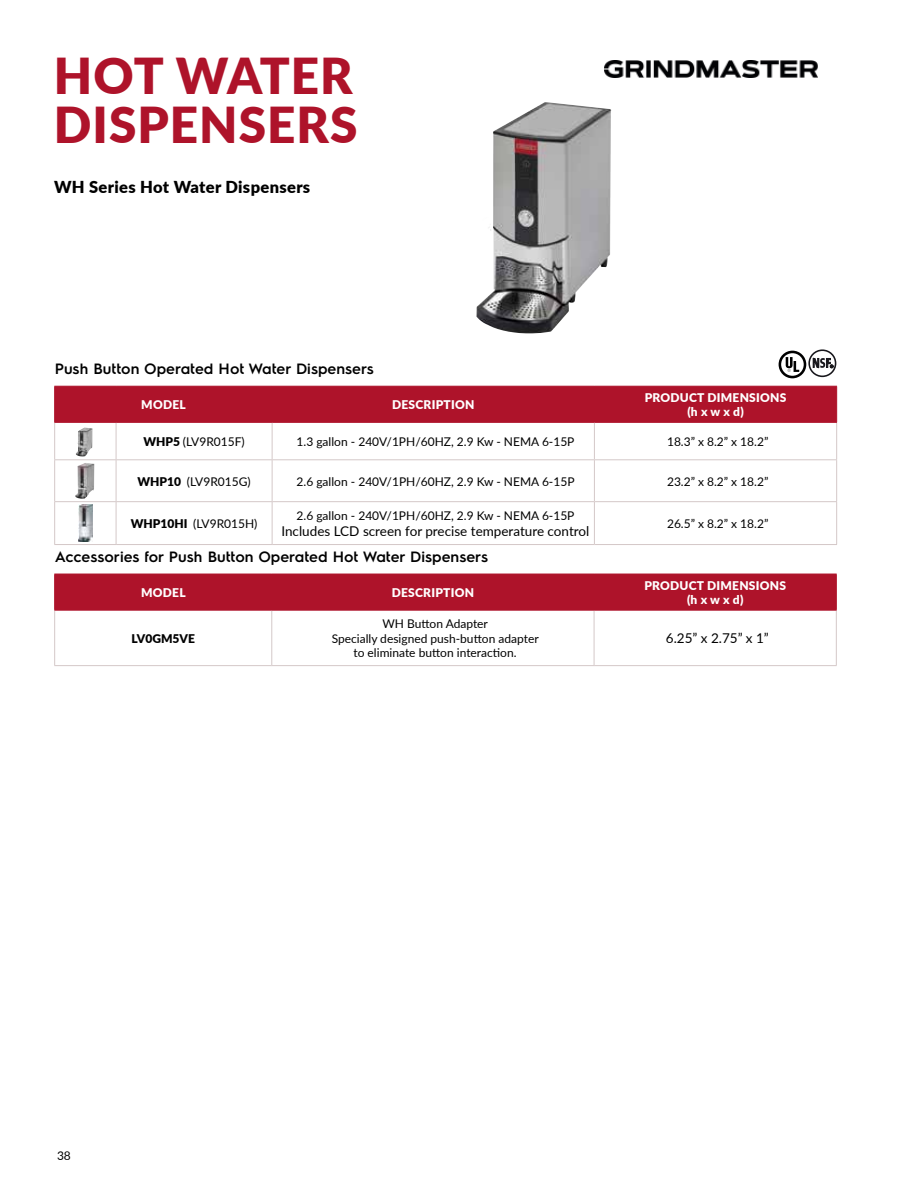
<style>
.page{position:relative;width:918px;height:1188px;background:#fff}
.page>*{position:absolute;margin:0;border:0;box-sizing:border-box;transform-origin:0 0}
.t1{font:900 49.5px/49.5px "Lato";letter-spacing:.02em;color:#ae132a}
.t2{font:900 16.5px "Lato";letter-spacing:.02em;color:#000}
.t3{font:600 15px "Electrolux Sans";color:#000}
.t4{font:13.5px "Lato";color:#000}
.t5{font:12px/14.4px "Lato";color:#000;text-align:center}
.t6{font:900 12px/14.4px "Lato";letter-spacing:.02em;color:#fff;text-align:center}
.t7{font:900 12px "Lato";color:#000}
.s1{font-weight:900}
</style>
<div class="page">
<img style="left:476px;top:102px;width:135px;height:231px">
<svg style="left:779px;top:351px;width:27px;height:27px"></svg>
<div style="left:808px;top:349px;width:28px;height:28px;border:2px solid #18171c;border-radius:50%"></div>
<svg style="left:813px;top:357px;width:20px;height:12px"></svg>
<div style="left:55px;top:387px;width:781px;height:35px;background:#ae132a"></div>
<hr style="left:54px;top:423px;width:1px;height:36px;background:#d4c8c8">
<hr style="left:116px;top:423px;width:1px;height:36px;background:#d4c8c8">
<hr style="left:272px;top:423px;width:1px;height:36px;background:#d4c8c8">
<hr style="left:594px;top:423px;width:1px;height:36px;background:#d4c8c8">
<hr style="left:54px;top:460px;width:1px;height:41px;background:#d4c8c8">
<hr style="left:116px;top:460px;width:1px;height:41px;background:#d4c8c8">
<hr style="left:272px;top:460px;width:1px;height:41px;background:#d4c8c8">
<hr style="left:594px;top:460px;width:1px;height:41px;background:#d4c8c8">
<hr style="left:54px;top:502px;width:1px;height:42px;background:#d4c8c8">
<hr style="left:116px;top:502px;width:1px;height:42px;background:#d4c8c8">
<hr style="left:272px;top:502px;width:1px;height:42px;background:#d4c8c8">
<hr style="left:594px;top:502px;width:1px;height:42px;background:#d4c8c8">
<hr style="left:54px;top:459px;width:62px;height:1px;background:#d4c8c8">
<hr style="left:116px;top:459px;width:156px;height:1px;background:#d4c8c8">
<hr style="left:272px;top:459px;width:322px;height:1px;background:#d4c8c8">
<hr style="left:594px;top:459px;width:243px;height:1px;background:#d4c8c8">
<hr style="left:54px;top:501px;width:62px;height:1px;background:#d4c8c8">
<hr style="left:116px;top:501px;width:156px;height:1px;background:#d4c8c8">
<hr style="left:272px;top:501px;width:322px;height:1px;background:#d4c8c8">
<hr style="left:594px;top:501px;width:243px;height:1px;background:#d4c8c8">
<hr style="left:54px;top:544px;width:62px;height:1px;background:#d4c8c8">
<hr style="left:116px;top:544px;width:156px;height:1px;background:#d4c8c8">
<hr style="left:272px;top:544px;width:322px;height:1px;background:#d4c8c8">
<hr style="left:594px;top:544px;width:243px;height:1px;background:#d4c8c8">
<hr style="left:836px;top:423px;width:1px;height:36px;background:#d4c8c8">
<hr style="left:836px;top:460px;width:1px;height:41px;background:#d4c8c8">
<hr style="left:836px;top:502px;width:1px;height:42px;background:#d4c8c8">
<hr style="left:54px;top:386px;width:62px;height:1px;background:#ae132a">
<hr style="left:54px;top:387px;width:1px;height:35px;background:#ae132a">
<hr style="left:116px;top:386px;width:156px;height:1px;background:#ae132a">
<hr style="left:594px;top:387px;width:1px;height:35px;background:#ae132a">
<hr style="left:836px;top:387px;width:1px;height:35px;background:#ae132a">
<hr style="left:54px;top:422px;width:62px;height:1px;background:#ae132a">
<hr style="left:272px;top:422px;width:322px;height:1px;background:#ae132a">
<hr style="left:594px;top:422px;width:243px;height:1px;background:#ae132a">
<hr style="left:272px;top:386px;width:322px;height:1px;background:#ae132a">
<hr style="left:594px;top:386px;width:243px;height:1px;background:#ae132a">
<hr style="left:272px;top:387px;width:1px;height:35px;background:#ae132a">
<hr style="left:116px;top:422px;width:156px;height:1px;background:#ae132a">
<img style="left:76px;top:428px;width:17px;height:28px">
<img style="left:75px;top:463px;width:19px;height:36px">
<img style="left:78px;top:504px;width:14px;height:38px">
<div style="left:55px;top:575px;width:781px;height:35px;background:#ae132a"></div>
<hr style="left:54px;top:611px;width:1px;height:54px;background:#d4c8c8">
<hr style="left:271px;top:611px;width:1px;height:54px;background:#d4c8c8">
<hr style="left:594px;top:611px;width:1px;height:54px;background:#d4c8c8">
<hr style="left:54px;top:665px;width:218px;height:1px;background:#d4c8c8">
<hr style="left:272px;top:665px;width:322px;height:1px;background:#d4c8c8">
<hr style="left:594px;top:665px;width:243px;height:1px;background:#d4c8c8">
<hr style="left:836px;top:611px;width:1px;height:54px;background:#d4c8c8">
<hr style="left:54px;top:574px;width:218px;height:1px;background:#ae132a">
<hr style="left:54px;top:574px;width:1px;height:36px;background:#ae132a">
<hr style="left:271px;top:574px;width:1px;height:36px;background:#ae132a">
<hr style="left:594px;top:574px;width:1px;height:36px;background:#ae132a">
<hr style="left:836px;top:574px;width:1px;height:36px;background:#ae132a">
<hr style="left:54px;top:610px;width:218px;height:1px;background:#ae132a">
<hr style="left:272px;top:610px;width:322px;height:1px;background:#ae132a">
<hr style="left:594px;top:610px;width:243px;height:1px;background:#ae132a">
<hr style="left:272px;top:574px;width:322px;height:1px;background:#ae132a">
<hr style="left:594px;top:574px;width:243px;height:1px;background:#ae132a">
<img style="left:605px;top:60px;width:213px;height:18px">
<h1 class="t1" style="left:54px;top:49px;width:305px">HOT WATER<br>DISPENSERS</h1>
<h2 class="t2" style="left:54px;top:175px;width:258px">WH Series Hot Water Dispensers</h2>
<p class="t3" style="left:55px;top:358px;width:321px">Push Button Operated Hot Water Dispensers</p>
<p class="t6" style="left:141px;top:397px;width:46px">MODEL</p>
<p class="t6" style="left:392px;top:397px;width:84px">DESCRIPTION</p>
<p class="t6" style="left:645px;top:390px;width:143px">PRODUCT DIMENSIONS (h x w x d)</p>
<p class="t5" style="left:143px;top:434px;width:103px"><span class="s1">WHP5</span> (LV9R015F)</p>
<p class="t5" style="left:297px;top:434px;width:279px">1.3 gallon - 240V/1PH/60HZ, 2.9 Kw - NEMA 6-15P</p>
<p class="t5" style="left:667px;top:434px;width:103px">18.3” x 8.2” x 18.2”</p>
<p class="t5" style="left:137px;top:474px;width:115px"><span class="s1">WHP10</span> (LV9R015G)</p>
<p class="t5" style="left:297px;top:474px;width:279px">2.6 gallon - 240V/1PH/60HZ, 2.9 Kw - NEMA 6-15P</p>
<p class="t5" style="left:667px;top:474px;width:103px">23.2” x 8.2” x 18.2”</p>
<p class="t5" style="left:131px;top:516px;width:128px"><span class="s1">WHP10HI</span> (LV9R015H)</p>
<p class="t5" style="left:297px;top:508px;width:279px">2.6 gallon - 240V/1PH/60HZ, 2.9 Kw - NEMA 6-15P</p>
<p class="t4" style="left:281px;top:521px;width:309px">Includes LCD screen for precise temperature control</p>
<p class="t5" style="left:667px;top:516px;width:103px">26.5” x 8.2” x 18.2”</p>
<p class="t3" style="left:55px;top:546px;width:435px">Accessories for Push Button Operated Hot Water Dispensers</p>
<p class="t6" style="left:141px;top:585px;width:46px">MODEL</p>
<p class="t6" style="left:392px;top:585px;width:84px">DESCRIPTION</p>
<p class="t6" style="left:644px;top:578px;width:143px">PRODUCT DIMENSIONS (h x w x d)</p>
<p class="t7" style="left:132px;top:629px;width:65px">LV0GM5VE</p>
<p class="t5" style="left:332px;top:616px;width:209px">WH Button Adapter<br>Specially designed push-button adapter to eliminate button interaction.</p>
<p class="t4" style="left:666px;top:629px;width:105px">6.25” x 2.75” x 1”</p>
<p class="t5" style="left:57px;top:1148px;width:15px">38</p>
</div>
